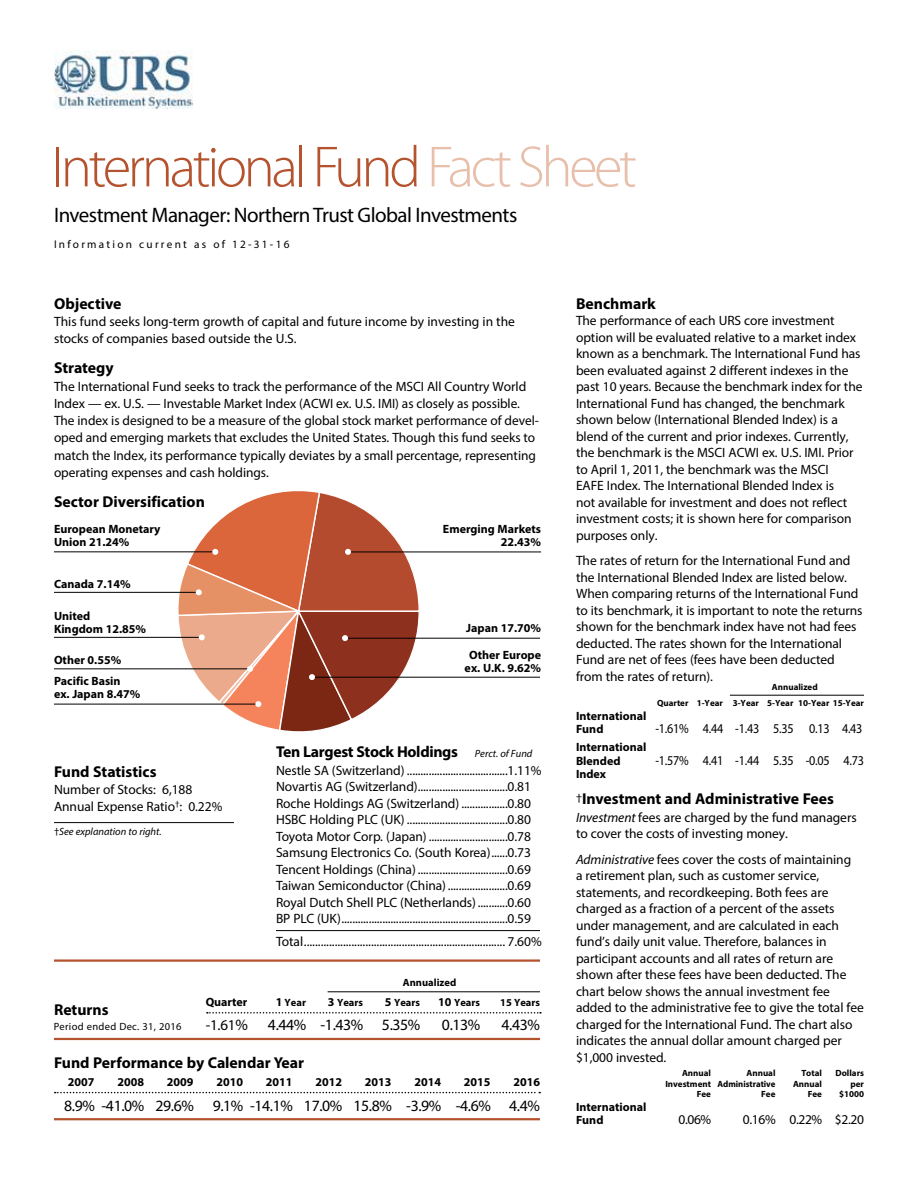
<style>
.page{position:relative;width:918px;height:1188px;background:#fff}
.page>*{position:absolute;margin:0;border:0;box-sizing:border-box;transform-origin:0 0}
.t1{font:300 58.5px "Myriad Pro";letter-spacing:-.06em;color:#b5532f}
.t2{font:21px "Myriad Pro";letter-spacing:-.025em;color:#000}
.t3{font:700 15.75px "Myriad Pro";color:#000}
.t4{font:15.75px "Myriad Pro";letter-spacing:-.025em;color:#000}
.t5{font:700 15.75px "Myriad Pro";letter-spacing:-.02em;color:#000}
.t6{font:15px "Myriad Pro";color:#000}
.t7{font:13.5px/16.5px "Myriad Pro";letter-spacing:-.005em;color:#000}
.t8{font:13.5px "Myriad Pro";letter-spacing:-.005em;color:#000;scale:.9 1}
.t9{font:700 12px/13.5px "Myriad Pro";color:#000}
.t10{font:11.25px "Myriad Pro";letter-spacing:.2em;color:#000}
.t11{font:700 10.5px "Myriad Pro";color:#000}
.t12{font:italic 10.5px "Myriad Pro";color:#000}
.t13{font:10.5px "Myriad Pro";letter-spacing:.03em;color:#000}
.t14{font:700 9px/16.5px "Myriad Pro";color:#000}
.s1{color:#e7bfab}
.s2{font-style:normal}
.s3{font-weight:400;font-style:italic;font-size:10.5px}
.s4{font-size:12px}
.s5{font-size:15.75px}
.s6{font-weight:400;font-size:12px}
.s7{font-style:italic}
</style>
<div class="page">
<hr style="left:54px;top:822px;width:180px;height:1px;background:#000">
<img style="left:54px;top:51px;width:138px;height:58px">
<hr style="left:54px;top:1038px;width:486px;height:2px;background:#b5532f">
<svg style="left:55px;top:1092px;width:485px;height:1px"></svg>
<hr style="left:54px;top:1118px;width:486px;height:2px;background:#b5532f">
<svg style="left:207px;top:1012px;width:334px;height:2px"></svg>
<hr style="left:328px;top:992px;width:212px;height:1px;background:#000">
<hr style="left:276px;top:930px;width:264px;height:1px;background:#000">
<hr style="left:54px;top:959px;width:486px;height:3px;background:#b5532f">
<hr style="left:730px;top:695px;width:134px;height:1px;background:#000">
<hr style="left:54px;top:669px;width:199px;height:1px;background:#000">
<hr style="left:54px;top:704px;width:203px;height:1px;background:#000">
<hr style="left:54px;top:552px;width:161px;height:1px;background:#000">
<hr style="left:54px;top:637px;width:148px;height:1px;background:#000">
<hr style="left:54px;top:592px;width:145px;height:1px;background:#000">
<hr style="left:344px;top:638px;width:196px;height:1px;background:#000">
<hr style="left:347px;top:552px;width:194px;height:1px;background:#000">
<hr style="left:309px;top:677px;width:231px;height:1px;background:#000">
<svg style="left:177px;top:491px;width:243px;height:241px"></svg>
<h1 class="t1" style="left:51px;top:132px;width:587px">International Fund <span class="s1">Fact Sheet</span></h1>
<h2 class="t2" style="left:54px;top:202px;width:465px">Investment Manager: Northern Trust Global Investments</h2>
<p class="t10" style="left:54px;top:237px;width:237px">Information current as of 12-31-16</p>
<p class="t3" style="left:54px;top:293px;width:69px">Objective</p>
<p class="t7" style="left:54px;top:313px;width:463px;line-height:17.2px">This fund seeks long-term growth of capital and future income by investing in the stocks of companies based outside the U.S.</p>
<p class="t3" style="left:54px;top:358px;width:61px">Strategy</p>
<p class="t7" style="left:54px;top:377px;width:486px;line-height:17.2px">The International Fund seeks to track the performance of the MSCI All Country World Index — ex. U.S. — Investable Market Index (ACWI ex. U.S. IMI) as closely as possible.<br>The index is designed to be a measure of the global stock market performance of devel&shy;oped and emerging markets that excludes the United States. Though this fund seeks to match the Index, its performance typically deviates by a small percentage, representing operating expenses and cash holdings.</p>
<p class="t3" style="left:54px;top:491px;width:152px">Sector Diversification</p>
<p class="t9" style="left:54px;top:521px;width:108px">European Monetary<br>Union 21.24%</p>
<p class="t9" style="left:54px;top:577px;width:78px">Canada 7.14%</p>
<p class="t9" style="left:54px;top:608px;width:94px">United<br>Kingdom 12.85%</p>
<p class="t9" style="left:54px;top:649px;width:69px;line-height:21px">Other 0.55%<br>Pacific Basin</p>
<p class="t9" style="left:54px;top:687px;width:88px">ex. Japan 8.47%</p>
<p class="t3" style="left:54px;top:761px;width:104px">Fund Statistics</p>
<p class="t7" style="left:54px;top:781px;width:170px;line-height:17.2px">Number of Stocks: 6,188<br>Annual Expense Ratio<sup>†</sup>: 0.22%</p>
<p class="t12" style="left:54px;top:825px;width:109px"><span class="s2">†</span>See explanation to right.</p>
<p class="t9" style="left:443px;top:521px;width:100px;text-align:right">Emerging Markets<br>22.43%</p>
<p class="t9" style="left:466px;top:620px;width:76px">Japan 17.70%</p>
<p class="t9" style="left:465px;top:647px;width:78px;text-align:center">Other Europe ex. U.K. 9.62%</p>
<p class="t5" style="left:276px;top:742px;width:258px">Ten Largest Stock Holdings <span class="s3">Perct. of Fund</span></p>
<p class="t7" style="left:276px;top:762px;width:267px">Nestle SA (Switzerland) .....................................1.11% Novartis AG (Switzerland).................................0.81<br>Roche Holdings AG (Switzerland) .................0.80<br>HSBC Holding PLC (UK) .....................................0.80<br>Toyota Motor Corp. (Japan).............................0.78<br>Samsung Electronics Co. (South Korea)......0.73<br>Tencent Holdings (China).................................0.69<br>Taiwan Semiconductor (China)......................0.69<br>Royal Dutch Shell PLC (Netherlands)...........0.60<br>BP PLC (UK).............................................................0.59</p>
<p class="t7" style="left:276px;top:933px;width:267px">Total........................................................................ 7.60%</p>
<p class="t11" style="left:403px;top:975px;width:55px">Annualized</p>
<p class="t3" style="left:54px;top:999px;width:56px">Returns</p>
<p class="t9" style="left:206px;top:994px;width:43px">Quarter</p>
<p class="t11" style="left:276px;top:995px;width:32px"><span class="s4">1</span> Year</p>
<p class="t11" style="left:328px;top:995px;width:37px"><span class="s4">3</span> Years</p>
<p class="t11" style="left:385px;top:995px;width:37px"><span class="s4">5</span> Years</p>
<p class="t11" style="left:438px;top:995px;width:43px"><span class="s4">10</span> Years</p>
<p class="t11" style="left:500px;top:995px;width:41px">15 Years</p>
<p class="t13" style="left:54px;top:1020px;width:129px">Period ended Dec. 31, 2016</p>
<p class="t6" style="left:206px;top:1016px;width:44px">-1.61<span class="s5">%</span></p>
<p class="t4" style="left:268px;top:1015px;width:154px">4.44% -1.43% 5.35%</p>
<p class="t4" style="left:442px;top:1015px;width:40px">0.13%</p>
<p class="t4" style="left:502px;top:1015px;width:40px">4.43%</p>
<p class="t3" style="left:54px;top:1052px;width:252px">Fund Performance by Calendar Year</p>
<p class="t9" style="left:68px;top:1075px;width:28px">2007</p>
<p class="t9" style="left:117px;top:1075px;width:28px">2008</p>
<p class="t9" style="left:167px;top:1075px;width:28px">2009</p>
<p class="t9" style="left:216px;top:1075px;width:28px">2010</p>
<p class="t9" style="left:266px;top:1075px;width:28px">2011</p>
<p class="t9" style="left:315px;top:1075px;width:28px">2012</p>
<p class="t9" style="left:365px;top:1075px;width:28px">2013</p>
<p class="t9" style="left:414px;top:1075px;width:28px">2014</p>
<p class="t9" style="left:464px;top:1075px;width:28px">2015</p>
<p class="t9" style="left:513px;top:1075px;width:28px">2016</p>
<p class="t4" style="left:64px;top:1096px;width:477px">8.9% -41.0% 29.6% 9.1% -14.1% 17.0% 15.8% -3.9% -4.6% 4.4%</p>
<p class="t3" style="left:576px;top:293px;width:81px">Benchmark</p>
<p class="t7" style="left:576px;top:312px;width:288px">The performance of each URS core investment option will be evaluated relative to a market index known as a benchmark. The International Fund has been evaluated against 2 different indexes in the past 10 years. Because the benchmark index for the International Fund has changed, the benchmark shown below (International Blended Index) is a blend of the current and prior indexes. Currently, the benchmark is the MSCI ACWI ex. U.S. IMI. Prior to April 1, 2011, the benchmark was the MSCI<br>EAFE Index. The International Blended Index is<br>not available for investment and does not reflect investment costs; it is shown here for comparison purposes only.</p>
<p class="t7" style="left:576px;top:552px;width:288px">The rates of return for the International Fund and the International Blended Index are listed below.<br>When comparing returns of the International Fund to its benchmark, it is important to note the returns shown for the benchmark index have not had fees deducted. The rates shown for the International Fund are net of fees (fees have been deducted from the rates of return).</p>
<p class="t14" style="left:657px;top:678px;width:208px;text-indent:115px">Annualized<br>Quarter 1-Year 3-Year 5-Year 10-Year 15-Year</p>
<p class="t9" style="left:576px;top:709px;width:72px">International<br>Fund</p>
<p class="t8" style="left:655px;top:720px;width:232px">-1.61% 4.44 -1.43 5.35 0.13 4.43</p>
<p class="t9" style="left:576px;top:740px;width:72px">International<br>Blended</p>
<p class="t8" style="left:655px;top:752px;width:233px">-1.57% 4.41 -1.44 5.35 -0.05 4.73</p>
<p class="t9" style="left:576px;top:767px;width:32px">Index</p>
<p class="t3" style="left:576px;top:788px;width:260px"><span class="s6">†</span>Investment and Administrative Fees</p>
<p class="t7" style="left:576px;top:809px;width:282px"><span class="s7">Investment</span> fees are charged by the fund managers to cover the costs of investing money.</p>
<p class="t7" style="left:576px;top:851px;width:289px"><span class="s7">Administrative</span> fees cover the costs of maintaining<br>a retirement plan, such as customer service, statements, and recordkeeping. Both fees are charged as a fraction of a percent of the assets under management, and are calculated in each fund’s daily unit value. Therefore, balances in participant accounts and all rates of return are shown after these fees have been deducted. The chart below shows the annual investment fee added to the administrative fee to give the total fee charged for the International Fund. The chart also indicates the annual dollar amount charged per $1,000 invested.</p>
<p class="t14" style="left:682px;top:1064px;width:30px">Annual</p>
<p class="t14" style="left:747px;top:1064px;width:30px">Annual</p>
<p class="t14" style="left:801px;top:1064px;width:22px">Total</p>
<p class="t14" style="left:836px;top:1064px;width:30px">Dollars</p>
<p class="t14" style="left:665px;top:1075px;width:112px">Investment Administrative</p>
<p class="t14" style="left:793px;top:1075px;width:30px">Annual</p>
<p class="t14" style="left:850px;top:1075px;width:15px">per</p>
<p class="t14" style="left:697px;top:1085px;width:16px">Fee</p>
<p class="t14" style="left:761px;top:1085px;width:16px">Fee</p>
<p class="t14" style="left:808px;top:1085px;width:16px">Fee</p>
<p class="t14" style="left:839px;top:1085px;width:26px">$1000</p>
<p class="t9" style="left:576px;top:1099px;width:72px">International<br>Fund</p>
<p class="t7" style="left:678px;top:1111px;width:34px">0.06%</p>
<p class="t7" style="left:743px;top:1111px;width:123px">0.16% 0.22% $2.20</p>
</div>
